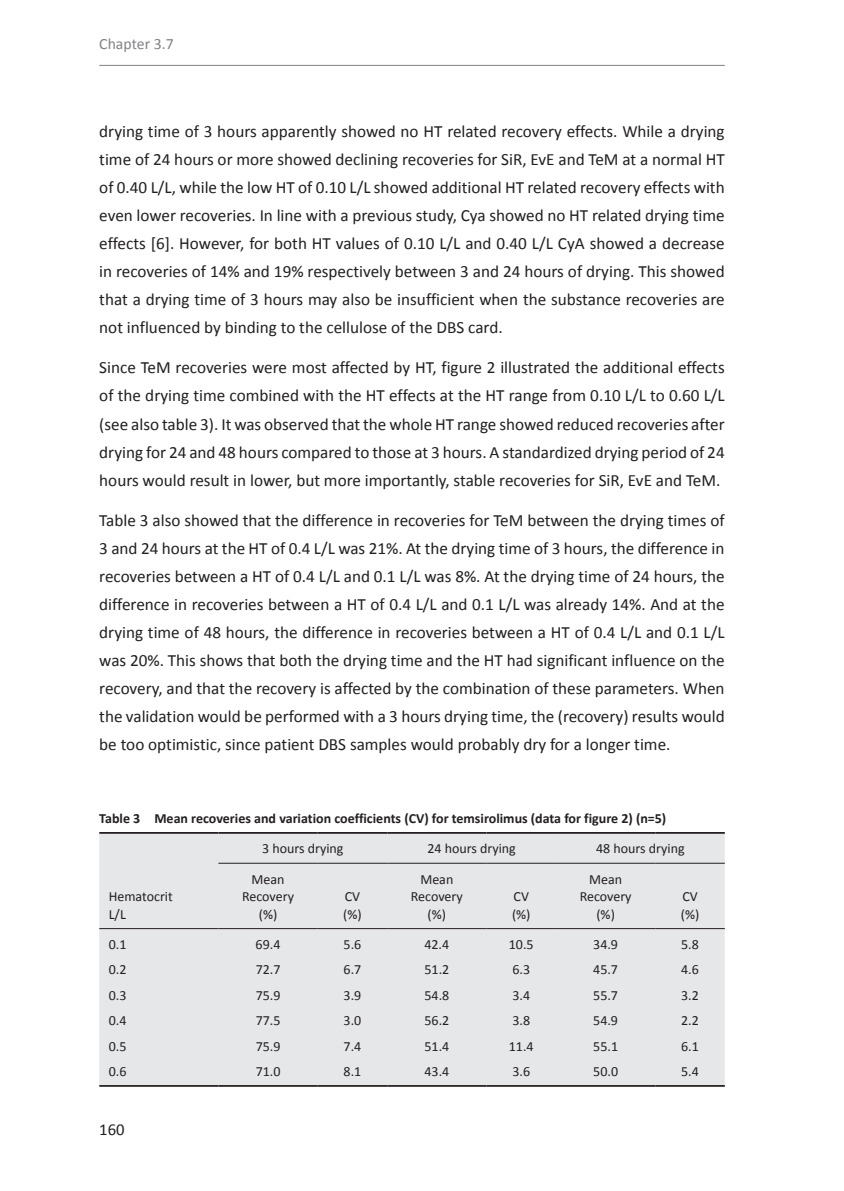
<style>
.page{position:relative;width:844px;height:1191px;background:#fff}
.page>*{position:absolute;margin:0;border:0;box-sizing:border-box;transform-origin:0 0}
.t1{font:17.15px/28px "Calibri";color:#231f20;text-align:justify}
.t2{font:16.62px "Calibri";color:#231f20}
.t3{font:15.75px "Calibri";color:#808285}
.t4{font:14px/17.5px "Calibri";color:#231f20}
.t5{font:700 14px "Calibri";color:#231f20}
</style>
<div class="page">
<hr style="left:99px;top:65px;width:625px;height:1px;background:#808285">
<div style="left:99px;top:833px;width:625px;height:252px;background:#e6e7e9"></div>
<hr style="left:99px;top:1085px;width:119px;height:1px;background:#231f20">
<hr style="left:218px;top:1085px;width:99px;height:1px;background:#231f20">
<hr style="left:317px;top:1085px;width:70px;height:1px;background:#231f20">
<hr style="left:387px;top:1085px;width:99px;height:1px;background:#231f20">
<hr style="left:486px;top:1085px;width:70px;height:1px;background:#231f20">
<hr style="left:556px;top:1085px;width:99px;height:1px;background:#231f20">
<hr style="left:655px;top:1085px;width:69px;height:1px;background:#231f20">
<hr style="left:99px;top:928px;width:119px;height:1px;background:#231f20">
<hr style="left:218px;top:928px;width:99px;height:1px;background:#231f20">
<hr style="left:317px;top:928px;width:70px;height:1px;background:#231f20">
<hr style="left:387px;top:928px;width:99px;height:1px;background:#231f20">
<hr style="left:486px;top:928px;width:70px;height:1px;background:#231f20">
<hr style="left:556px;top:928px;width:99px;height:1px;background:#231f20">
<hr style="left:655px;top:928px;width:69px;height:1px;background:#231f20">
<hr style="left:99px;top:832px;width:119px;height:1px;background:#231f20">
<hr style="left:218px;top:832px;width:99px;height:1px;background:#231f20">
<hr style="left:317px;top:832px;width:70px;height:1px;background:#231f20">
<hr style="left:387px;top:832px;width:99px;height:1px;background:#231f20">
<hr style="left:486px;top:832px;width:70px;height:1px;background:#231f20">
<hr style="left:556px;top:832px;width:99px;height:1px;background:#231f20">
<hr style="left:655px;top:832px;width:69px;height:1px;background:#231f20">
<hr style="left:218px;top:862px;width:99px;height:1px;background:#231f20">
<hr style="left:317px;top:862px;width:70px;height:1px;background:#231f20">
<hr style="left:387px;top:862px;width:99px;height:1px;background:#231f20">
<hr style="left:486px;top:862px;width:70px;height:1px;background:#231f20">
<hr style="left:556px;top:862px;width:99px;height:1px;background:#231f20">
<hr style="left:655px;top:862px;width:69px;height:1px;background:#231f20">
<p class="t3" style="left:99px;top:34px;width:76px">Chapter 3.7</p>
<p class="t1" style="left:99px;top:117px;width:627px">drying time of 3 hours apparently showed no HT related recovery effects. While a drying time of 24 hours or more showed declining recoveries for SiR, EvE and TeM at a normal HT of 0.40 L/L, while the low HT of 0.10 L/L showed additional HT related recovery effects with even lower recoveries. In line with a previous study, Cya showed no HT related drying time effects [6]. However, for both HT values of 0.10 L/L and 0.40 L/L CyA showed a decrease in recoveries of 14% and 19% respectively between 3 and 24 hours of drying. This showed that a drying time of 3 hours may also be insufficient when the substance recoveries are not influenced by binding to the cellulose of the DBS card.</p>
<p class="t1" style="left:99px;top:354px;width:626px">Since TeM recoveries were most affected by HT, figure 2 illustrated the additional effects of the drying time combined with the HT effects at the HT range from 0.10 L/L to 0.60 L/L (see also table 3). It was observed that the whole HT range showed reduced recoveries after drying for 24 and 48 hours compared to those at 3 hours. A standardized drying period of 24 hours would result in lower, but more importantly, stable recoveries for SiR, EvE and TeM.</p>
<p class="t1" style="left:99px;top:506px;width:627px">Table 3 also showed that the difference in recoveries for TeM between the drying times of 3 and 24 hours at the HT of 0.4 L/L was 21%. At the drying time of 3 hours, the difference in recoveries between a HT of 0.4 L/L and 0.1 L/L was 8%. At the drying time of 24 hours, the difference in recoveries between a HT of 0.4 L/L and 0.1 L/L was already 14%. And at the drying time of 48 hours, the difference in recoveries between a HT of 0.4 L/L and 0.1 L/L was 20%. This shows that both the drying time and the HT had significant influence on the recovery, and that the recovery is affected by the combination of these parameters. When the validation would be performed with a 3 hours drying time, the (recovery) results would be too optimistic, since patient DBS samples would probably dry for a longer time.</p>
<p class="t5" style="left:99px;top:809px;width:568px">Table 3 Mean recoveries and variation coefficients (CV) for temsirolimus (data for figure 2) (n=5)</p>
<p class="t4" style="left:109px;top:887px;width:66px">Hematocrit<br>L/L</p>
<p class="t4" style="left:262px;top:840px;width:83px">3 hours drying</p>
<p class="t4" style="left:427px;top:840px;width:90px">24 hours drying</p>
<p class="t4" style="left:596px;top:840px;width:90px">48 hours drying</p>
<p class="t4" style="left:242px;top:870px;width:53px;text-align:center">Mean<br>Recovery (%)</p>
<p class="t4" style="left:411px;top:870px;width:53px;text-align:center">Mean<br>Recovery (%)</p>
<p class="t4" style="left:579px;top:870px;width:53px;text-align:center">Mean<br>Recovery (%)</p>
<p class="t4" style="left:343px;top:887px;width:20px">CV (%)</p>
<p class="t4" style="left:512px;top:887px;width:20px">CV (%)</p>
<p class="t4" style="left:680px;top:887px;width:20px">CV (%)</p>
<p class="t4" style="left:109px;top:935px;width:19px">0.1</p>
<p class="t4" style="left:255px;top:935px;width:26px">69.4</p>
<p class="t4" style="left:343px;top:935px;width:19px">5.6</p>
<p class="t4" style="left:424px;top:935px;width:26px">42.4</p>
<p class="t4" style="left:508px;top:935px;width:26px">10.5</p>
<p class="t4" style="left:593px;top:935px;width:26px">34.9</p>
<p class="t4" style="left:681px;top:935px;width:19px">5.8</p>
<p class="t4" style="left:109px;top:961px;width:19px">0.2</p>
<p class="t4" style="left:255px;top:961px;width:26px">72.7</p>
<p class="t4" style="left:343px;top:961px;width:19px">6.7</p>
<p class="t4" style="left:424px;top:961px;width:26px">51.2</p>
<p class="t4" style="left:512px;top:961px;width:19px">6.3</p>
<p class="t4" style="left:593px;top:961px;width:26px">45.7</p>
<p class="t4" style="left:681px;top:961px;width:19px">4.6</p>
<p class="t4" style="left:109px;top:986px;width:19px">0.3</p>
<p class="t4" style="left:255px;top:986px;width:26px">75.9</p>
<p class="t4" style="left:343px;top:986px;width:19px">3.9</p>
<p class="t4" style="left:424px;top:986px;width:26px">54.8</p>
<p class="t4" style="left:512px;top:986px;width:19px">3.4</p>
<p class="t4" style="left:593px;top:986px;width:26px">55.7</p>
<p class="t4" style="left:681px;top:986px;width:19px">3.2</p>
<p class="t4" style="left:109px;top:1011px;width:19px">0.4</p>
<p class="t4" style="left:255px;top:1011px;width:26px">77.5</p>
<p class="t4" style="left:343px;top:1011px;width:19px">3.0</p>
<p class="t4" style="left:424px;top:1011px;width:26px">56.2</p>
<p class="t4" style="left:512px;top:1011px;width:19px">3.8</p>
<p class="t4" style="left:593px;top:1011px;width:26px">54.9</p>
<p class="t4" style="left:681px;top:1011px;width:19px">2.2</p>
<p class="t4" style="left:109px;top:1037px;width:19px">0.5</p>
<p class="t4" style="left:255px;top:1037px;width:26px">75.9</p>
<p class="t4" style="left:343px;top:1037px;width:19px">7.4</p>
<p class="t4" style="left:424px;top:1037px;width:26px">51.4</p>
<p class="t4" style="left:508px;top:1037px;width:26px">11.4</p>
<p class="t4" style="left:593px;top:1037px;width:26px">55.1</p>
<p class="t4" style="left:681px;top:1037px;width:19px">6.1</p>
<p class="t4" style="left:109px;top:1062px;width:19px">0.6</p>
<p class="t4" style="left:255px;top:1062px;width:26px">71.0</p>
<p class="t4" style="left:343px;top:1062px;width:19px">8.1</p>
<p class="t4" style="left:424px;top:1062px;width:26px">43.4</p>
<p class="t4" style="left:512px;top:1062px;width:19px">3.6</p>
<p class="t4" style="left:593px;top:1062px;width:26px">50.0</p>
<p class="t4" style="left:681px;top:1062px;width:19px">5.4</p>
<p class="t2" style="left:99px;top:1119px;width:27px">160</p>
</div>
